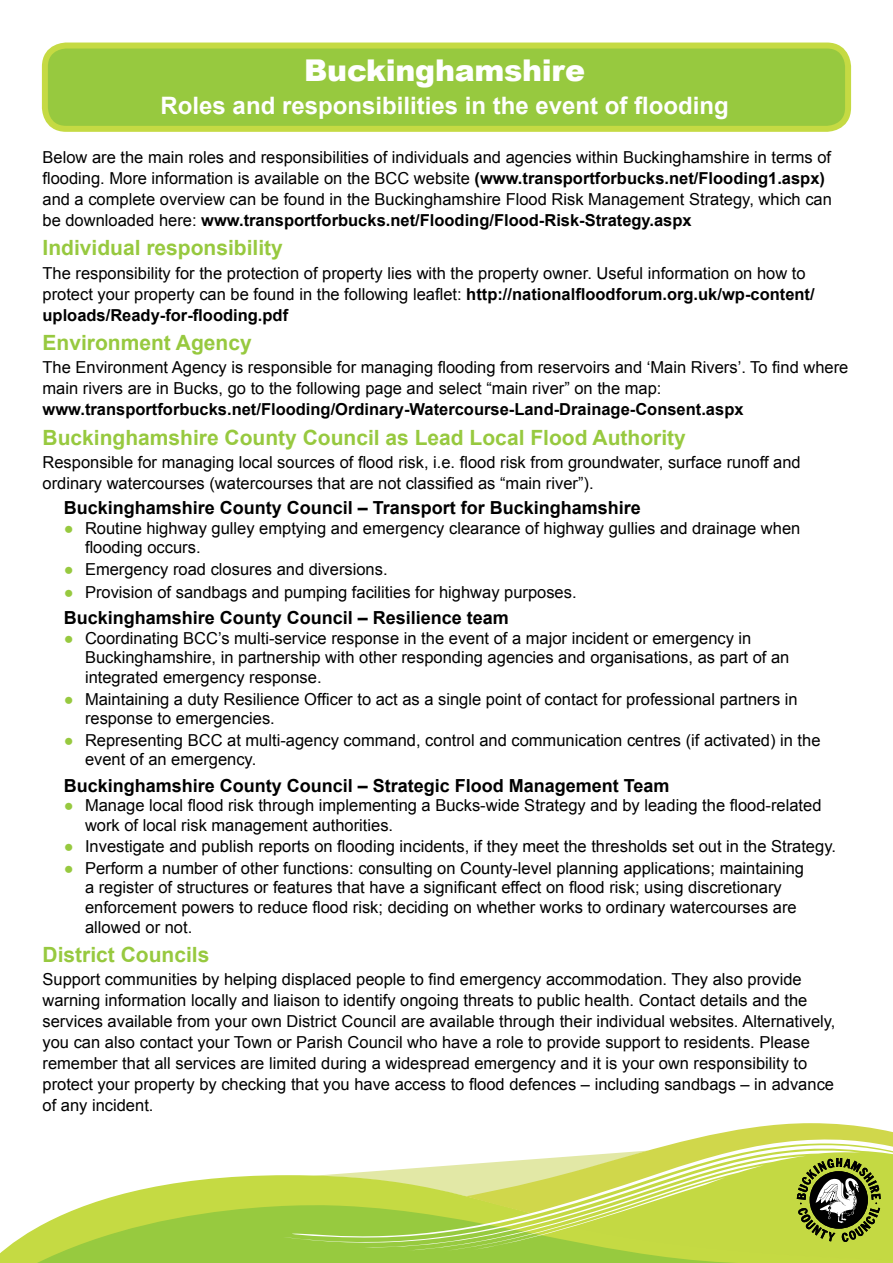
<style>
.page{position:relative;width:893px;height:1263px;background:#fff}
.page>*{position:absolute;margin:0;border:0;box-sizing:border-box;transform-origin:0 0}
.t1{font:900 30px "Arial";letter-spacing:-.01em;color:#fff}
.t2{font:700 24px "Arial";color:#fff}
.t3{font:700 21px "Arial";color:#97c93f}
.t4{font:700 18px "Arial";color:#000}
.t5{font:16.5px/21px "Arial";color:#000}
.t6{font:700 16.5px "Arial";color:#000}
.s1{font-weight:700}
.s2{color:#97c93f}
</style>
<div class="page">
<svg style="left:0;top:1176px;width:251px;height:87px"></svg>
<svg style="left:706px;top:1123px;width:187px;height:13px;fill:#d0d74b"></svg>
<svg style="left:4px;top:1193px;width:889px;height:70px;background:#b4d555"></svg>
<svg style="left:251px;top:1137px;width:642px;height:101px"></svg>
<svg style="left:283px;top:1144px;width:610px;height:100px"></svg>
<svg style="left:358px;top:1147px;width:503px;height:3px"></svg>
<svg style="left:313px;top:1150px;width:568px;height:101px;background:#c1d366"></svg>
<div style="left:45px;top:46px;width:803px;height:83px;background:#97c93f;border-radius:21px"></div>
<div style="left:42px;top:43px;width:809px;height:89px;border:6px solid #c5da43;border-radius:21px"></div>
<h1 class="t1" style="left:304px;top:49px;width:282px">Buckinghamshire</h1>
<h2 class="t2" style="left:161px;top:90px;width:570px">Roles and responsibilities in the event of flooding</h2>
<p class="t5" style="left:43px;top:147px;width:791px">Below are the main roles and responsibilities of individuals and agencies within Buckinghamshire in terms of flooding. More information is available on the BCC website <span class="s1">(www.transportforbucks.net/Flooding1.aspx) </span>and a complete overview can be found in the Buckinghamshire Flood Risk Management Strategy, which can be downloaded here: <span class="s1">www.transportforbucks.net/Flooding/Flood-Risk-Strategy.aspx</span></p>
<p class="t3" style="left:43px;top:234px;width:242px">Individual responsibility</p>
<p class="t5" style="left:43px;top:262px;width:774px">The responsibility for the protection of property lies with the property owner. Useful information on how to protect your property can be found in the following leaflet: <span class="s1">http://nationalfloodforum.org.uk/wp-content/ uploads/Ready-for-flooding.pdf</span></p>
<p class="t3" style="left:43px;top:329px;width:211px">Environment Agency</p>
<p class="t5" style="left:43px;top:357px;width:807px">The Environment Agency is responsible for managing flooding from reservoirs and ‘Main Rivers’. To find where main rivers are in Bucks, go to the following page and select “main river” on the map:</p>
<p class="t6" style="left:43px;top:398px;width:703px">www.transportforbucks.net/Flooding/Ordinary-Watercourse-Land-Drainage-Consent.aspx</p>
<p class="t3" style="left:43px;top:423px;width:645px">Buckinghamshire County Council as Lead Local Flood Authority</p>
<p class="t5" style="left:43px;top:452px;width:760px">Responsible for managing local sources of flood risk, i.e. flood risk from groundwater, surface runoff and ordinary watercourses (watercourses that are not classified as “main river”).</p>
<p class="t4" style="left:64px;top:496px;width:579px">Buckinghamshire County Council – Transport for Buckinghamshire</p>
<p class="t5" style="left:85px;top:518px;width:717px;line-height:19.5px;text-indent:-21px"><span class="s2">●</span> Routine highway gulley emptying and emergency clearance of highway gullies and drainage when flooding occurs.</p>
<p class="t5" style="left:64px;top:559px;width:325px"><span class="s2">●</span> Emergency road closures and diversions.</p>
<p class="t5" style="left:64px;top:582px;width:514px"><span class="s2">●</span> Provision of sandbags and pumping facilities for highway purposes.</p>
<p class="t4" style="left:64px;top:606px;width:447px">Buckinghamshire County Council – Resilience team</p>
<p class="t5" style="left:85px;top:628px;width:706px;line-height:19.5px;text-indent:-21px"><span class="s2">●</span> Coordinating BCC’s multi-service response in the event of a major incident or emergency in<br>Buckinghamshire, in partnership with other responding agencies and organisations, as part of an integrated emergency response.</p>
<p class="t5" style="left:85px;top:689px;width:714px;line-height:19.5px;text-indent:-21px"><span class="s2">●</span> Maintaining a duty Resilience Officer to act as a single point of contact for professional partners in response to emergencies.</p>
<p class="t5" style="left:85px;top:730px;width:737px;line-height:19.5px;text-indent:-21px"><span class="s2">●</span> Representing BCC at multi-agency command, control and communication centres (if activated) in the event of an emergency.</p>
<p class="t4" style="left:64px;top:773px;width:607px">Buckinghamshire County Council – Strategic Flood Management Team</p>
<p class="t5" style="left:85px;top:796px;width:738px;line-height:19.5px;text-indent:-21px"><span class="s2">●</span> Manage local flood risk through implementing a Bucks-wide Strategy and by leading the flood-related work of local risk management authorities.</p>
<p class="t5" style="left:64px;top:836px;width:774px"><span class="s2">●</span> Investigate and publish reports on flooding incidents, if they meet the thresholds set out in the Strategy.</p>
<p class="t5" style="left:85px;top:859px;width:720px;line-height:19.5px;text-indent:-21px"><span class="s2">●</span> Perform a number of other functions: consulting on County-level planning applications; maintaining a register of structures or features that have a significant effect on flood risk; using discretionary enforcement powers to reduce flood risk; deciding on whether works to ordinary watercourses are allowed or not.</p>
<p class="t3" style="left:43px;top:940px;width:168px">District Councils</p>
<p class="t5" style="left:43px;top:969px;width:794px">Support communities by helping displaced people to find emergency accommodation. They also provide warning information locally and liaison to identify ongoing threats to public health. Contact details and the services available from your own District Council are available through their individual websites. Alternatively, you can also contact your Town or Parish Council who have a role to provide support to residents. Please remember that all services are limited during a widespread emergency and it is your own responsibility to protect your property by checking that you have access to flood defences – including sandbags – in advance of any incident.</p>
</div>
